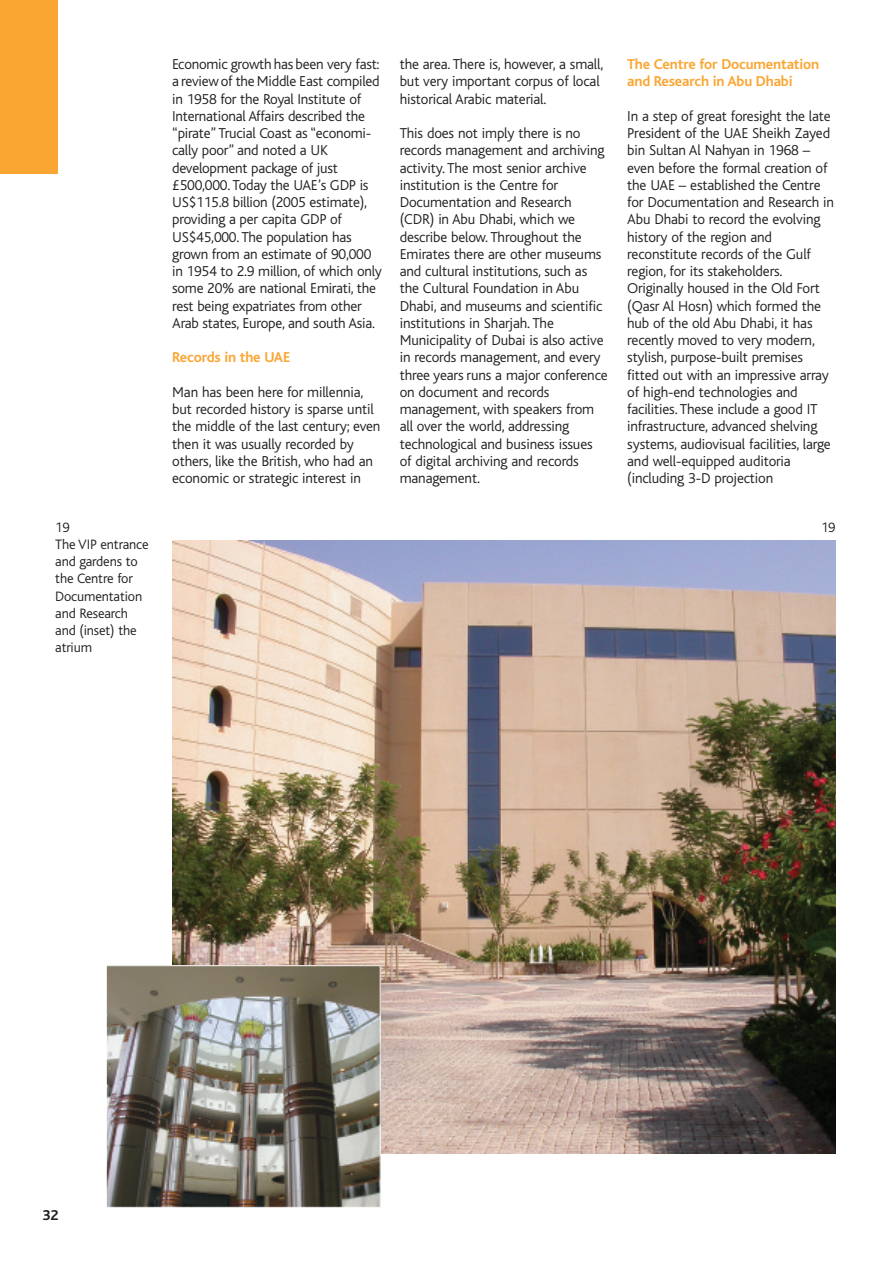
<style>
.page{position:relative;width:893px;height:1263px;background:#fff}
.page>*{position:absolute;margin:0;border:0;box-sizing:border-box;transform-origin:0 0}
.t1{font:300 15px/17.2px "Bliss";letter-spacing:-.01em;color:#231f20}
.t2{font:700 15px/17.2px "Bliss";letter-spacing:-.01em;color:#faa633}
.t3{font:700 15px "Bliss";color:#231f20}
.t4{font:300 14.25px/17.2px "Bliss";letter-spacing:-.01em;color:#231f20}
</style>
<div class="page">
<div style="left:0;top:0;width:57px;height:174px;background:#faa633"></div>
<img style="left:172px;top:540px;width:664px;height:614px">
<img style="left:108px;top:967px;width:271px;height:239px">
<div style="left:106px;top:965px;width:275px;height:243px;border:1px solid #fff"></div>
<p class="t1" style="left:172px;top:57px;width:211px">Economic growth has been very fast: a review of the Middle East compiled in 1958 for the Royal Institute of International Affairs described the “pirate” Trucial Coast as “economi&shy;cally poor” and noted a UK development package of just £500,000. Today the UAE’s GDP is US$115.8 billion (2005 estimate), providing a per capita GDP of US$45,000. The population has grown from an estimate of 90,000 in 1954 to 2.9 million, of which only some 20% are national Emirati, the rest being expatriates from other Arab states, Europe, and south Asia.</p>
<p class="t2" style="left:172px;top:350px;width:120px">Records in the UAE</p>
<p class="t1" style="left:172px;top:385px;width:210px">Man has been here for millennia, but recorded history is sparse until the middle of the last century; even then it was usually recorded by others, like the British, who had an economic or strategic interest in</p>
<p class="t1" style="left:400px;top:57px;width:205px">the area. There is, however, a small, but very important corpus of local historical Arabic material.</p>
<p class="t1" style="left:400px;top:126px;width:210px">This does not imply there is no records management and archiving activity. The most senior archive institution is the Centre for<br>Documentation and Research (CDR) in Abu Dhabi, which we describe below. Throughout the<br>Emirates there are other museums and cultural institutions, such as the Cultural Foundation in Abu<br>Dhabi, and museums and scientific institutions in Sharjah. The<br>Municipality of Dubai is also active in records management, and every three years runs a major conference on document and records management, with speakers from all over the world, addressing technological and business issues of digital archiving and records management.</p>
<p class="t2" style="left:627px;top:57px;width:194px">The Centre for Documentation and Research in Abu Dhabi</p>
<p class="t1" style="left:627px;top:109px;width:208px">In a step of great foresight the late<br>President of the UAE Sheikh Zayed bin Sultan Al Nahyan in 1968 – even before the formal creation of the UAE – established the Centre for Documentation and Research in<br>Abu Dhabi to record the evolving history of the region and reconstitute records of the Gulf region, for its stakeholders.<br>Originally housed in the Old Fort (Qasr Al Hosn) which formed the hub of the old Abu Dhabi, it has recently moved to very modern, stylish, purpose-built premises fitted out with an impressive array of high-end technologies and facilities. These include a good IT infrastructure, advanced shelving systems, audiovisual facilities, large and well-equipped auditoria (including 3-D projection</p>
<p class="t4" style="left:55px;top:520px;width:95px">19<br>The VIP entrance and gardens to the Centre for<br>Documentation and Research and (inset) the atrium</p>
<p class="t4" style="left:821px;top:520px;width:16px">19</p>
<p class="t3" style="left:43px;top:1210px;width:18px">32</p>
</div>
